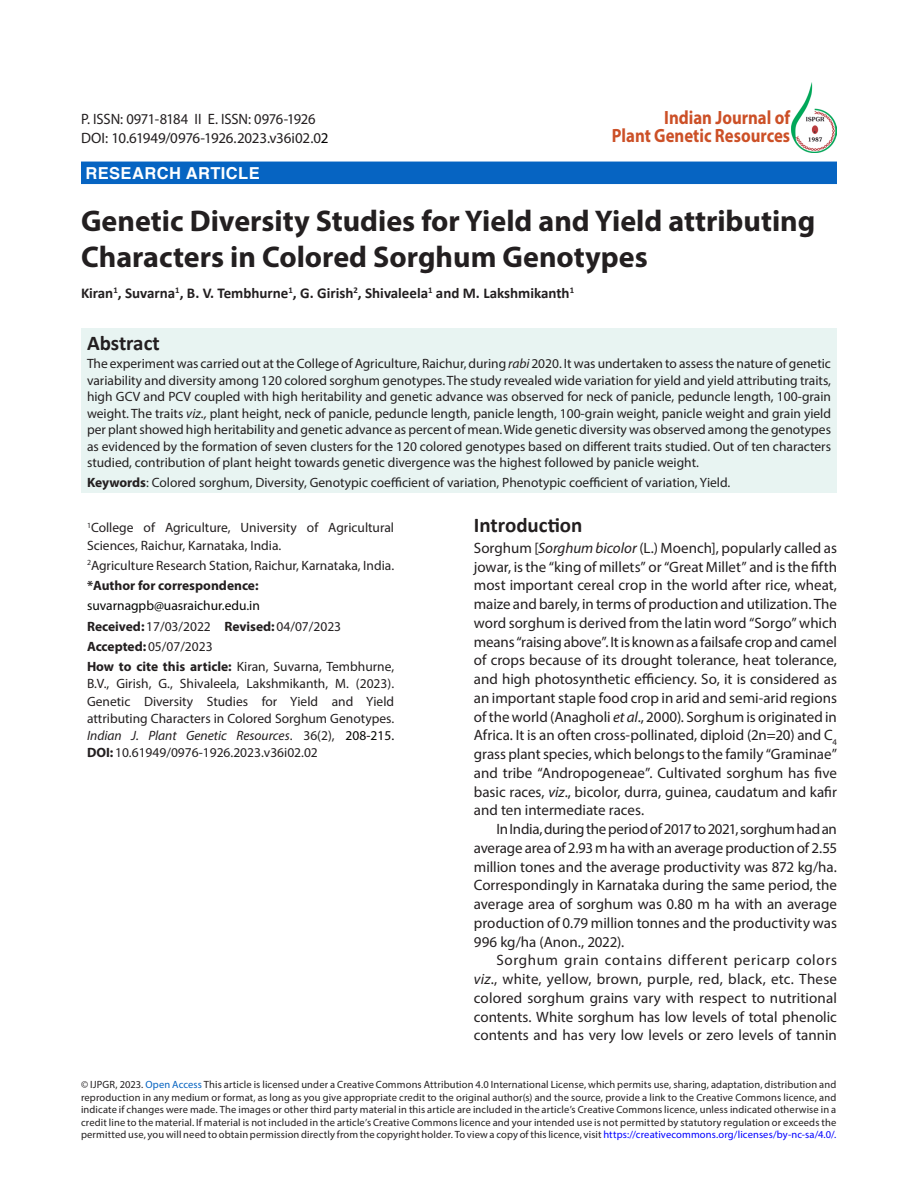
<style>
.page{position:relative;width:918px;height:1188px;background:#fff}
.page>*{position:absolute;margin:0;border:0;box-sizing:border-box;transform-origin:0 0}
.article_head{font:700 30px/36px "Myriad Pro";color:#231f20}
.Sub-Head-1{font:700 21px "Calibri";color:#231f20}
.article_head-2{font:700 19.2px/18.3px "Myriad Pro";color:#cc5027;text-align:right;scale:.87 1}
.Subject{font:700 16.5px "Helvetica";letter-spacing:.025em;color:#fff}
.Body_flush{font:15px/18.8px "Myriad Pro";letter-spacing:-.005em;color:#231f20;text-align:justify}
.text{font:15px/18.8px "Myriad Pro";color:#231f20;text-align:justify}
.author{font:700 15px "Calibri";color:#231f20}
.Abstract{font:13.5px/16.5px "Myriad Pro";color:#231f20;text-align:justify}
.affiliation{font:13.5px/17.1px "Myriad Pro";color:#231f20}
.affiliation-2{font:13.5px "Myriad Pro";color:#040503}
.affiliation-3{font:700 13.5px "Myriad Pro";color:#231f20}
._1st{font:10.5px/12.6px "Myriad Pro";letter-spacing:.01em;color:#231f20;text-align:justify}
.s1{color:#000}
.s2{font-style:italic}
.s3{font-weight:700}
.s4{color:#040503}
.s5{color:#0563c1}
.s6{color:#00f}
</style>
<div class="page">
<div style="left:81px;top:328px;width:756px;height:165px;background:#e8f4f2"></div>
<div style="left:81px;top:162px;width:756px;height:22px;background:#0664c2"></div>
<img style="left:792px;top:82px;width:45px;height:70px">
<p class="Body_flush" style="left:81px;top:109px;width:236px">P. ISSN: 0971-8184 II E. ISSN: 0976-1926</p>
<p class="Body_flush" style="left:81px;top:128px;width:249px">DOI: 10.61949/0976-1926.2023.v36i02.0<span class="s1">2</span></p>
<p class="Subject" style="left:86px;top:160px;width:176px">RESEARCH ARTICLE</p>
<p class="article_head-2" style="left:612px;top:108px;width:207px">Indian Journal of<br>Plant Genetic Resources</p>
<p class="article_head" style="left:81px;top:202px;width:736px">Genetic Diversity Studies for Yield and Yield attributing<br>Characters in Colored Sorghum Genotypes</p>
<p class="author" style="left:81px;top:283px;width:495px">Kiran<sup>1</sup>, Suvarna<sup>1</sup>, B. V. Tembhurne<sup>1</sup>, G. Girish<sup>2</sup>, Shivaleela<sup>1</sup> and M. Lakshmikanth<sup>1</sup></p>
<p class="Sub-Head-1" style="left:87px;top:328px;width:74px">Abstract</p>
<p class="Abstract" style="left:87px;top:356px;width:746px">The experiment was carried out at the College of Agriculture, Raichur, during <span class="s2">rabi</span> 2020. It was undertaken to assess the nature of genetic variability and diversity among 120 colored sorghum genotypes. The study revealed wide variation for yield and yield attributing traits, high GCV and PCV coupled with high heritability and genetic advance was observed for neck of panicle, peduncle length, 100-grain weight. The traits <span class="s2">viz.,</span> plant height, neck of panicle, peduncle length, panicle length, 100-grain weight, panicle weight and grain yield per plant showed high heritability and genetic advance as percent of mean. Wide genetic diversity was observed among the genotypes as evidenced by the formation of seven clusters for the 120 colored genotypes based on different traits studied. Out of ten characters studied, contribution of plant height towards genetic divergence was the highest followed by panicle weight.</p>
<p class="Abstract" style="left:87px;top:474px;width:645px"><span class="s3">Keywords</span>: Colored sorghum, Diversity, Genotypic coefficient of variation, Phenotypic coefficient of variation, Yield.</p>
<p class="affiliation" style="left:87px;top:519px;width:309px"><sup>1</sup>College of Agriculture, University of Agricultural<br>Sciences, Raichur, Karnataka, India.</p>
<p class="affiliation" style="left:87px;top:557px;width:309px"><sup>2</sup>Agriculture Research Station, Raichur, Karnataka, India.</p>
<p class="affiliation-3" style="left:87px;top:577px;width:173px">*Author for correspondence:</p>
<p class="affiliation-2" style="left:87px;top:597px;width:174px">suvarnagpb@uasraichur.edu.in</p>
<p class="affiliation" style="left:87px;top:617px;width:256px"><span class="s3">Received:</span>17/03/2022 <span class="s3">Revised:</span>04/07/2023</p>
<p class="affiliation" style="left:87px;top:638px;width:127px"><span class="s3">Accepted:</span>05/07/2023</p>
<p class="affiliation" style="left:87px;top:658px;width:309px;text-align:justify"><span class="s3">How to cite this article:</span> Kiran, Suvarna, Tembhurne, B.V., Girish, G., Shivaleela, Lakshmikanth, M. (2023).<br>Genetic Diversity Studies for Yield and Yield attributing Characters in Colored Sorghum Genotypes.<br><span class="s2">Indian J. Plant Genetic Resources</span>. 36(2), <span class="s4">208-215.<br></span><span class="s3">DOI:</span>10.61949/0976-1926.2023.v36i02.02</p>
<p class="Sub-Head-1" style="left:474px;top:510px;width:110px">Introduction</p>
<p class="Body_flush" style="left:474px;top:538px;width:365px">Sorghum [<span class="s2">Sorghum bicolor</span> (L.) Moench], popularly called as jowar, is the “king of millets” or “Great Millet” and is the fifth most important cereal crop in the world after rice, wheat, maize and barely, in terms of production and utilization. The word sorghum is derived from the latin word “Sorgo” which means “raising above”. It is known as a failsafe crop and camel of crops because of its drought tolerance, heat tolerance, and high photosynthetic efficiency. So, it is considered as an important staple food crop in arid and semi-arid regions of the world (Anagholi <span class="s2">et al</span>., 2000). Sorghum is originated in Africa. It is an often cross-pollinated, diploid (2n=20) and C<sub>4 </sub>grass plant species, which belongs to the family “Graminae” and tribe “Andropogeneae”. Cultivated sorghum has five basic races, <span class="s2">viz</span>., bicolor, durra, guinea, caudatum and kafir and ten intermediate races.</p>
<p class="text" style="left:474px;top:819px;width:365px;text-indent:22px">In India, during the period of 2017 to 2021, sorghum had an average area of 2.93 m ha with an average production of 2.55 million tones and the average productivity was 872 kg/ha.<br>Correspondingly in Karnataka during the same period, the average area of sorghum was 0.80 m ha with an average production of 0.79 million tonnes and the productivity was 996 kg/ha (Anon., 2022).</p>
<p class="text" style="left:474px;top:951px;width:365px;text-indent:22px">Sorghum grain contains different pericarp colors <span class="s2">viz</span>., white, yellow, brown, purple, red, black, etc. These colored sorghum grains vary with respect to nutritional contents. White sorghum has low levels of total phenolic contents and has very low levels or zero levels of tannin</p>
<p class="_1st" style="left:81px;top:1078px;width:757px">© IJPGR, 2023. <span class="s5">Open Access</span> This article is licensed under a Creative Commons Attribution 4.0 International License, which permits use, sharing, adaptation, distribution and reproduction in any medium or format, as long as you give appropriate credit to the original author(s) and the source, provide a link to the Creative Commons licence, and indicate if changes were made. The images or other third party material in this article are included in the article’s Creative Commons licence, unless indicated otherwise in a credit line to the material. If material is not included in the article’s Creative Commons licence and your intended use is not permitted by statutory regulation or exceeds the permitted use, you will need to obtain permission directly from the copyright holder. To view a copy of this licence, visit <span class="s6">https://creativecommons.org/licenses/by-nc-sa/4.0/.</span></p>
</div>
